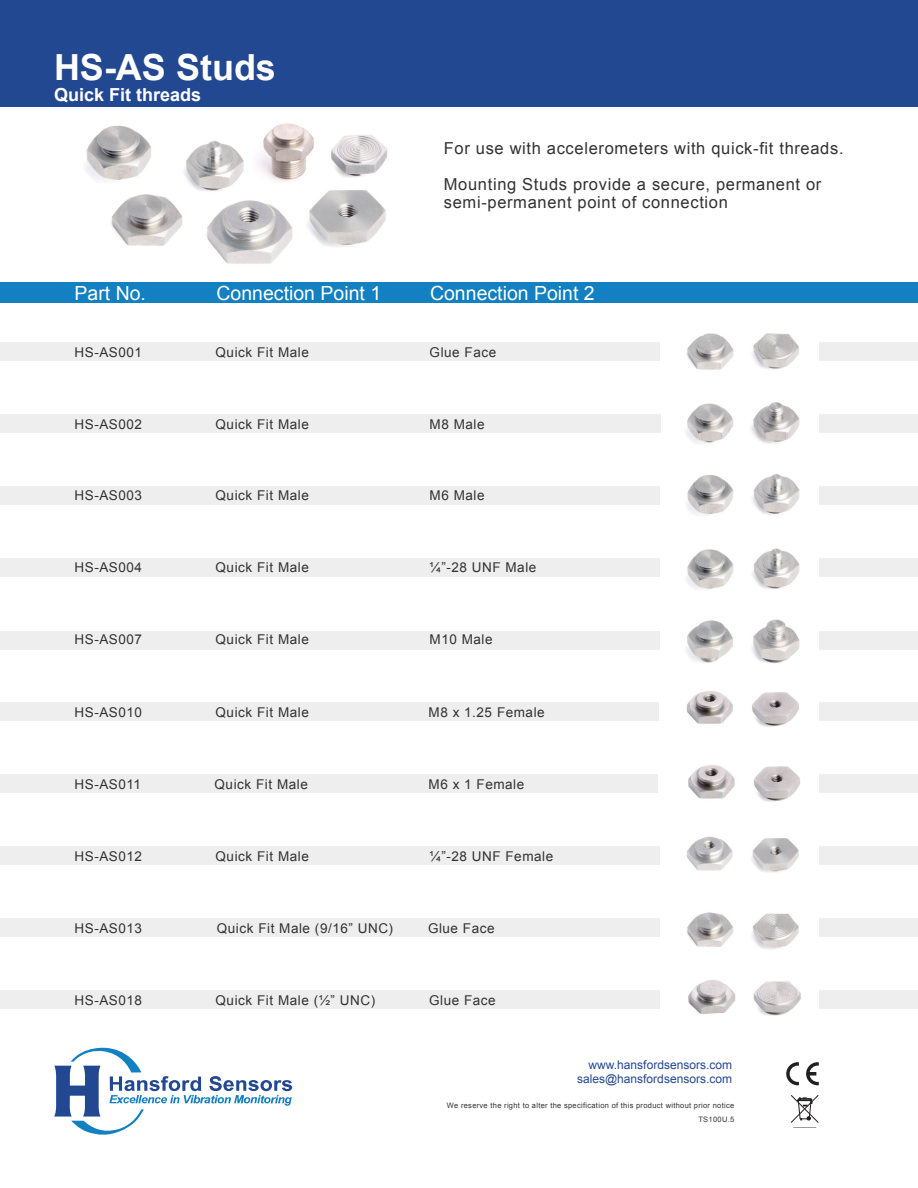
<style>
.page{position:relative;width:918px;height:1188px;background:#fff}
.page>*{position:absolute;margin:0;border:0;box-sizing:border-box;transform-origin:0 0}
.t1{font:700 36px "Arial";color:#fff}
.area_heading{font:19.5px "Arial";color:#fff}
.t2{font:700 18px "Arial";color:#fff}
.technical_specs_text{font:16.5px/18px "Arial";letter-spacing:.04em;color:#333233}
.technical_specs_text-2{font:13.5px "Arial";letter-spacing:.04em;color:#333233}
.contact_details{font:12px "Arial";color:#234892}
.tiny_text{font:7.5px/13.5px "Arial";letter-spacing:.04em;color:#333233;text-align:right}
</style>
<div class="page">
<div style="left:0;top:0;width:918px;height:107px;background:#234892"></div>
<div style="left:0;top:282px;width:918px;height:21px;background:#1280c1"></div>
<svg style="left:54px;top:1047px;width:238px;height:88px"></svg>
<svg style="left:786px;top:1062px;width:13px;height:23px"></svg>
<svg style="left:806px;top:1062px;width:13px;height:23px"></svg>
<svg style="left:790px;top:1095px;width:29px;height:28px"></svg>
<img style="left:85px;top:125px;width:66px;height:56px">
<img style="left:111px;top:194px;width:72px;height:52px">
<img style="left:258px;top:123px;width:56px;height:59px">
<img style="left:206px;top:200px;width:87px;height:64px">
<img style="left:174px;top:141px;width:70px;height:56px">
<img style="left:307px;top:190px;width:79px;height:57px">
<img style="left:331px;top:135px;width:57px;height:43px">
<img style="left:688px;top:980px;width:48px;height:34px">
<img style="left:688px;top:765px;width:112px;height:37px">
<div style="left:0;top:342px;width:670px;height:19px;background:#eeeeef"></div>
<img style="left:660px;top:333px;width:160px;height:37px">
<img style="left:660px;top:402px;width:167px;height:42px">
<div style="left:0;top:415px;width:660px;height:18px;background:#eeeeef"></div>
<div style="left:0;top:487px;width:670px;height:18px;background:#eeeeef"></div>
<div style="left:0;top:558px;width:670px;height:18px;background:#eeeeef"></div>
<div style="left:0;top:631px;width:670px;height:18px;background:#eeeeef"></div>
<div style="left:0;top:774px;width:658px;height:18px;background:#eeeeef"></div>
<div style="left:0;top:847px;width:670px;height:18px;background:#eeeeef"></div>
<div style="left:0;top:919px;width:670px;height:18px;background:#eeeeef"></div>
<div style="left:0;top:990px;width:659px;height:18px;background:#eeeeef"></div>
<div style="left:0;top:702px;width:670px;height:18px;background:#eeeeef"></div>
<img style="left:660px;top:474px;width:167px;height:41px">
<img style="left:660px;top:548px;width:167px;height:41px">
<img style="left:660px;top:619px;width:167px;height:44px">
<img style="left:660px;top:836px;width:167px;height:37px">
<img style="left:660px;top:912px;width:167px;height:37px">
<div style="left:820px;top:342px;width:98px;height:19px;background:#eeeeef"></div>
<div style="left:820px;top:415px;width:98px;height:18px;background:#eeeeef"></div>
<div style="left:820px;top:487px;width:98px;height:18px;background:#eeeeef"></div>
<div style="left:820px;top:558px;width:98px;height:18px;background:#eeeeef"></div>
<div style="left:820px;top:631px;width:98px;height:18px;background:#eeeeef"></div>
<div style="left:820px;top:774px;width:98px;height:18px;background:#eeeeef"></div>
<div style="left:820px;top:847px;width:98px;height:18px;background:#eeeeef"></div>
<div style="left:820px;top:919px;width:98px;height:18px;background:#eeeeef"></div>
<div style="left:820px;top:990px;width:98px;height:18px;background:#eeeeef"></div>
<div style="left:820px;top:702px;width:98px;height:18px;background:#eeeeef"></div>
<img style="left:753px;top:981px;width:48px;height:35px">
<img style="left:659px;top:691px;width:140px;height:36px">
<h1 class="t1" style="left:54px;top:44px;width:224px">HS-AS Studs</h1>
<h2 class="t2" style="left:54px;top:83px;width:149px">Quick Fit threads</h2>
<p class="technical_specs_text" style="left:444px;top:139px;width:401px">For use with accelerometers with quick-fit threads.</p>
<p class="technical_specs_text" style="left:444px;top:175px;width:379px">Mounting Studs provide a secure, permanent or semi-permanent point of connection</p>
<p class="area_heading" style="left:75px;top:280px;width:73px">Part No.</p>
<p class="area_heading" style="left:217px;top:280px;width:166px">Connection Point 1</p>
<p class="area_heading" style="left:430px;top:280px;width:166px">Connection Point 2</p>
<p class="technical_specs_text-2" style="left:75px;top:343px;width:69px">HS-AS001</p>
<p class="technical_specs_text-2" style="left:216px;top:343px;width:95px">Quick Fit Male</p>
<p class="technical_specs_text-2" style="left:430px;top:343px;width:68px">Glue Face</p>
<p class="technical_specs_text-2" style="left:75px;top:415px;width:69px">HS-AS002</p>
<p class="technical_specs_text-2" style="left:216px;top:415px;width:95px">Quick Fit Male</p>
<p class="technical_specs_text-2" style="left:430px;top:415px;width:56px">M8 Male</p>
<p class="technical_specs_text-2" style="left:75px;top:487px;width:69px">HS-AS003</p>
<p class="technical_specs_text-2" style="left:216px;top:487px;width:95px">Quick Fit Male</p>
<p class="technical_specs_text-2" style="left:430px;top:487px;width:56px">M6 Male</p>
<p class="technical_specs_text-2" style="left:75px;top:559px;width:69px">HS-AS004</p>
<p class="technical_specs_text-2" style="left:216px;top:559px;width:95px">Quick Fit Male</p>
<p class="technical_specs_text-2" style="left:430px;top:559px;width:108px">¼”-28 UNF Male</p>
<p class="technical_specs_text-2" style="left:75px;top:631px;width:69px">HS-AS007</p>
<p class="technical_specs_text-2" style="left:216px;top:631px;width:95px">Quick Fit Male</p>
<p class="technical_specs_text-2" style="left:430px;top:631px;width:65px">M10 Male</p>
<p class="technical_specs_text-2" style="left:75px;top:703px;width:69px">HS-AS010</p>
<p class="technical_specs_text-2" style="left:216px;top:703px;width:95px">Quick Fit Male</p>
<p class="technical_specs_text-2" style="left:429px;top:703px;width:118px">M8 x 1.25 Female</p>
<p class="technical_specs_text-2" style="left:75px;top:775px;width:68px">HS-AS011</p>
<p class="technical_specs_text-2" style="left:215px;top:775px;width:95px">Quick Fit Male</p>
<p class="technical_specs_text-2" style="left:429px;top:775px;width:97px">M6 x 1 Female</p>
<p class="technical_specs_text-2" style="left:75px;top:847px;width:69px">HS-AS012</p>
<p class="technical_specs_text-2" style="left:216px;top:847px;width:95px">Quick Fit Male</p>
<p class="technical_specs_text-2" style="left:430px;top:847px;width:125px">¼”-28 UNF Female</p>
<p class="technical_specs_text-2" style="left:75px;top:919px;width:69px">HS-AS013</p>
<p class="technical_specs_text-2" style="left:217px;top:919px;width:178px">Quick Fit Male (9/16” UNC)</p>
<p class="technical_specs_text-2" style="left:428px;top:919px;width:68px">Glue Face</p>
<p class="technical_specs_text-2" style="left:75px;top:991px;width:69px">HS-AS018</p>
<p class="technical_specs_text-2" style="left:216px;top:991px;width:161px">Quick Fit Male (½” UNC)</p>
<p class="technical_specs_text-2" style="left:429px;top:991px;width:68px">Glue Face</p>
<p class="contact_details" style="left:589px;top:1057px;width:145px">www.hansfordsensors.com</p>
<p class="contact_details" style="left:577px;top:1071px;width:156px">sales@hansfordsensors.com</p>
<p class="tiny_text" style="left:447px;top:1099px;width:289px">We reserve the right to alter the specification of this product without prior notice<br>TS100U.5</p>
</div>
